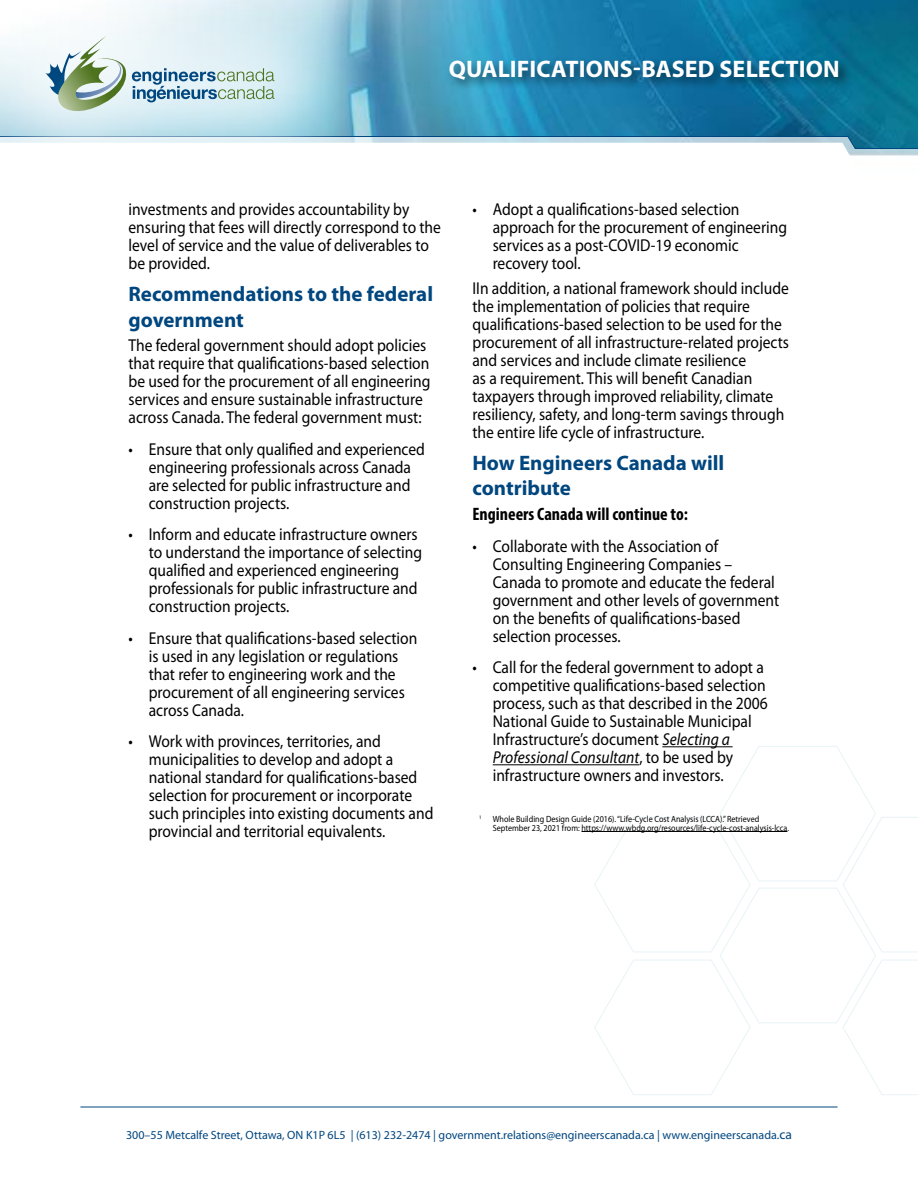
<style>
.page{position:relative;width:918px;height:1188px;background:#fff}
.page>*{position:absolute;margin:0;border:0;box-sizing:border-box;transform-origin:0 0}
.t1{font:700 24px "Myriad Pro";letter-spacing:.005em;color:#fff}
.t2{font:700 21px/25.2px "Myriad Pro";color:#00467f}
.t3{font:700 condensed 18px "Myriad Pro";color:#000}
.t4{font:17.25px/18px "Myriad Pro";color:#000;scale:.9 1}
.t5{font:12px "Myriad Pro";color:#00467f}
.t6{font:9px/9px "Myriad Pro";color:#000;scale:.9 1}
.s1{font-style:italic}
.s2{font-size:13.5px}
</style>
<div class="page">
<img style="left:80px;top:0;width:838px;height:1107px">
<svg style="left:80px;top:176px;width:795px;height:80px"></svg>
<svg style="left:850px;top:235px;width:68px;height:117px"></svg>
<svg style="left:382px;top:136px;width:536px;height:40px"></svg>
<svg style="left:594px;top:745px;width:324px;height:350px"></svg>
<hr style="left:662px;top:746px;width:71px;height:1px;background:#000">
<hr style="left:493px;top:764px;width:146px;height:1px;background:#000">
<hr style="left:582px;top:831px;width:205px;height:1px;background:#000">
<div style="left:446px;top:58px;width:405px;height:34px;background:#000;opacity:.52"></div>
<div style="left:0;top:0;width:382px;height:219px;background:#fff;opacity:.75"></div>
<svg style="left:45px;top:36px;width:229px;height:78px;background:#c4d8d9"></svg>
<hr style="left:80px;top:1107px;width:758px;height:1px;background:#00467f">
<h1 class="t1" style="left:449px;top:56px;width:393px">QUALIFICATIONS-BASED SELECTION</h1>
<p class="t4" style="left:129px;top:201px;width:349px">investments and provides accountability by ensuring that fees will directly correspond to the level of service and the value of deliverables to be provided.</p>
<p class="t2" style="left:129px;top:282px;width:306px">Recommendations to the federal government</p>
<p class="t4" style="left:129px;top:337px;width:337px">The federal government should adopt policies that require that qualifications-based selection be used for the procurement of all engineering services and ensure sustainable infrastructure across Canada. The federal government must:</p>
<p class="t4" style="left:149px;top:440px;width:308px;text-indent:-20px">• Ensure that only qualified and experienced engineering professionals across Canada are selected for public infrastructure and construction projects.</p>
<p class="t4" style="left:149px;top:526px;width:305px;text-indent:-20px">• Inform and educate infrastructure owners to understand the importance of selecting qualified and experienced engineering professionals for public infrastructure and construction projects.</p>
<p class="t4" style="left:149px;top:629px;width:300px;text-indent:-20px">• Ensure that qualifications-based selection is used in any legislation or regulations that refer to engineering work and the procurement of all engineering services across Canada.</p>
<p class="t4" style="left:149px;top:733px;width:318px;text-indent:-20px">• Work with provinces, territories, and municipalities to develop and adopt a national standard for qualifications-based selection for procurement or incorporate such principles into existing documents and provincial and territorial equivalents.</p>
<p class="t4" style="left:493px;top:201px;width:329px;text-indent:-20px">• Adopt a qualifications-based selection approach for the procurement of engineering services as a post-COVID-19 economic recovery tool.</p>
<p class="t4" style="left:472px;top:280px;width:353px">IIn addition, a national framework should include the implementation of policies that require qualifications-based selection to be used for the procurement of all infrastructure-related projects and services and include climate resilience<br>as a requirement. This will benefit Canadian taxpayers through improved reliability, climate resiliency, safety, and long-term savings through the entire life cycle of infrastructure.</p>
<p class="t2" style="left:472px;top:451px;width:253px">How Engineers Canada will contribute</p>
<p class="t3" style="left:472px;top:503px;width:217px">Engineers Canada will continue to:</p>
<p class="t4" style="left:493px;top:537px;width:320px;text-indent:-20px">• Collaborate with the Association of Consulting Engineering Companies – Canada to promote and educate the federal government and other levels of government on the benefits of qualifications-based selection processes.</p>
<p class="t4" style="left:493px;top:659px;width:307px;text-indent:-20px">• Call for the federal government to adopt a competitive qualifications-based selection process, such as that described in the 2006<br>National Guide to Sustainable Municipal Infrastructure’s document <span class="s1">Selecting a Professional Consultant</span>, to be used by infrastructure owners and investors.</p>
<p class="t6" style="left:493px;top:814px;width:331px;text-indent:-14px"><sup>1</sup> Whole Building Design Guide (2016). “Life-Cycle Cost Analysis (LCCA).” Retrieved<br>September 23, 2021 from: https://www.wbdg.org/resources/life-cycle-cost-analysis-lcca.</p>
<p class="t5" style="left:126px;top:1128px;width:667px">300–55 Metcalfe Street, Ottawa, ON K1P 6L5 | (613) 232-2474 | government.relations@engineerscanada.ca | www.engineerscanada.<span class="s2">ca</span></p>
</div>
